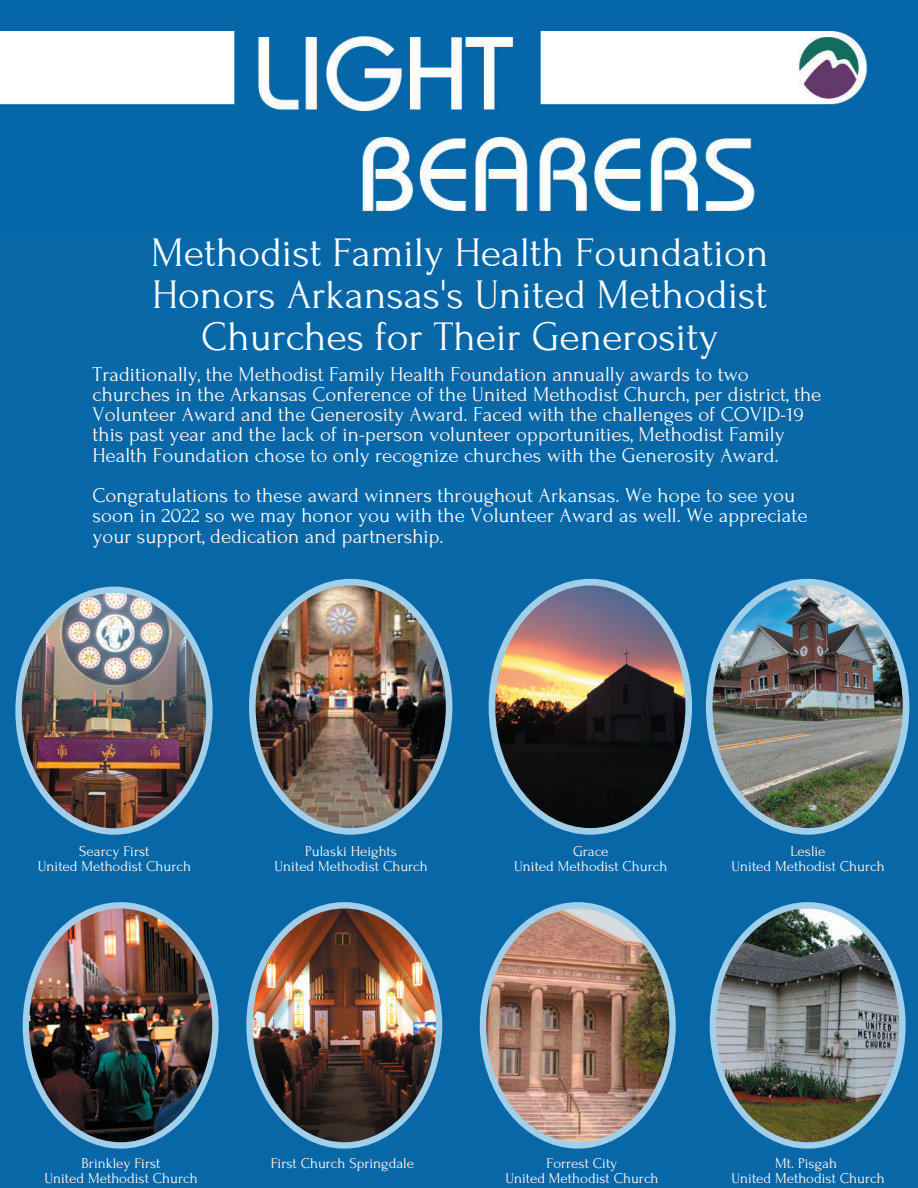
<style>
.page{position:relative;width:918px;height:1188px;background:#0767a7}
.page>*{position:absolute;margin:0;border:0;box-sizing:border-box;transform-origin:0 0}
.t1{font:42px/41.5px "Forum";color:#fff;text-align:center}
.t2{font:21px/20.2px "Forum";color:#fff}
.t3{font:15px/14.5px "Forum";color:#fff;text-align:center}
</style>
<div class="page">
<img style="left:0;top:31px;width:868px;height:183px">
<img style="left:15px;top:587px;width:198px;height:248px">
<img style="left:249px;top:579px;width:203px;height:256px">
<img style="left:706px;top:579px;width:203px;height:256px">
<svg style="left:489px;top:579px;width:203px;height:256px"></svg>
<img style="left:23px;top:902px;width:196px;height:247px">
<img style="left:246px;top:902px;width:196px;height:247px">
<img style="left:480px;top:902px;width:196px;height:247px">
<svg style="left:710px;top:902px;width:196px;height:247px"></svg>
<h1 class="t1" style="left:151px;top:233px;width:619px">Methodist Family Health Foundation<br>Honors Arkansas's United Methodist<br>Churches for Their Generosity</h1>
<p class="t2" style="left:93px;top:364px;width:730px">Traditionally, the Methodist Family Health Foundation annually awards to two churches in the Arkansas Conference of the United Methodist Church, per district, the Volunteer Award and the Generosity Award. Faced with the challenges of COVID-19 this past year and the lack of in-person volunteer opportunities, Methodist Family Health Foundation chose to only recognize churches with the Generosity Award.</p>
<p class="t2" style="left:93px;top:486px;width:717px">Congratulations to these award winners throughout Arkansas. We hope to see you soon in 2022 so we may honor you with the Volunteer Award as well. We appreciate your support, dedication and partnership.</p>
<p class="t3" style="left:38px;top:844px;width:155px">Searcy First<br>United Methodist Church</p>
<p class="t3" style="left:275px;top:844px;width:155px">Pulaski Heights<br>United Methodist Church</p>
<p class="t3" style="left:514px;top:844px;width:155px">Grace<br>United Methodist Church</p>
<p class="t3" style="left:732px;top:844px;width:155px">Leslie<br>United Methodist Church</p>
<p class="t3" style="left:82px;top:1156px;width:80px">Brinkley First</p>
<p class="t3" style="left:271px;top:1156px;width:145px">First Church Springdale</p>
<p class="t3" style="left:44px;top:1171px;width:155px">United Methodist Church</p>
<p class="t3" style="left:505px;top:1156px;width:155px">Forrest City<br>United Methodist Church</p>
<p class="t3" style="left:732px;top:1156px;width:155px">Mt. Pisgah<br>United Methodist Church</p>
</div>
